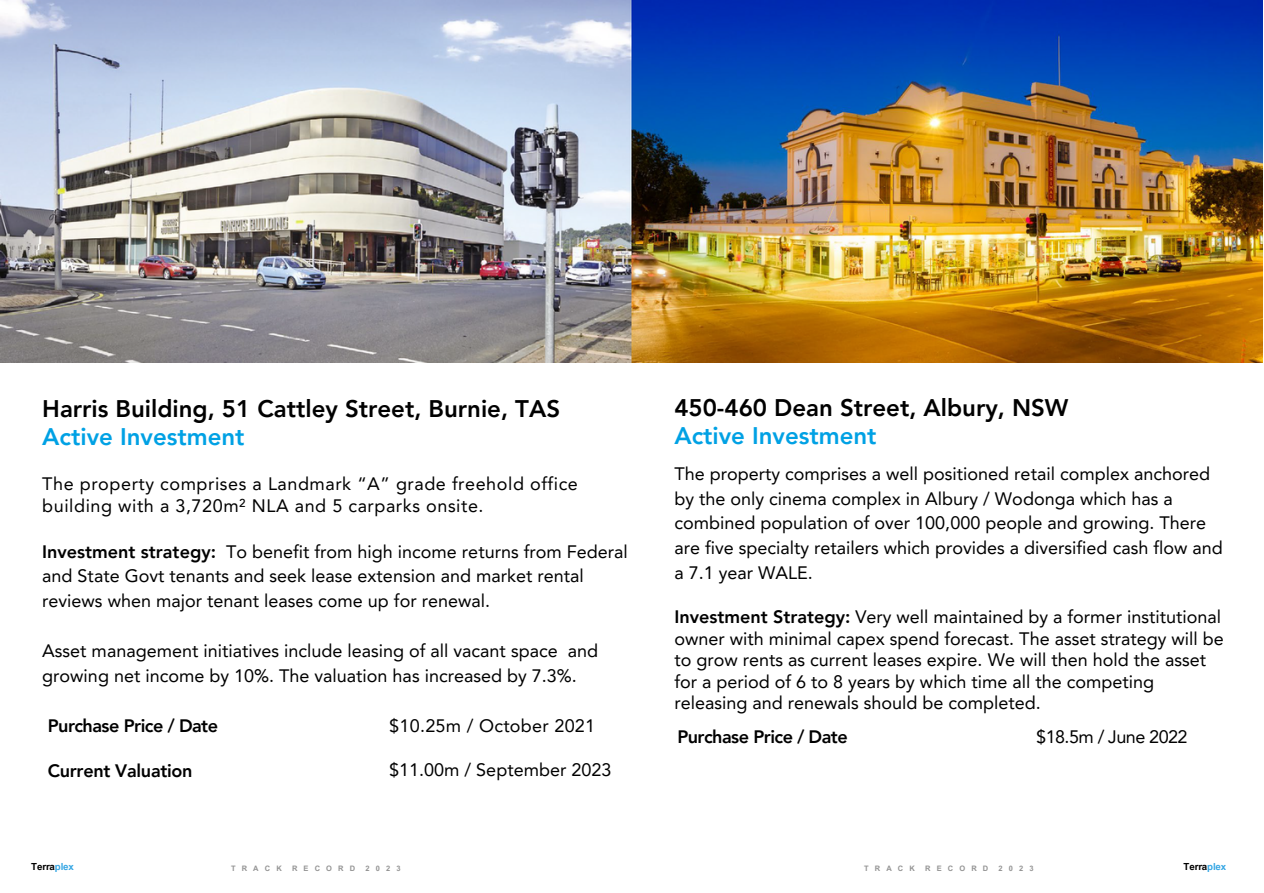
<style>
.page{position:relative;width:1264px;height:893px;background:#fff}
.page>*{position:absolute;margin:0;border:0;box-sizing:border-box;transform-origin:0 0}
.t1{font:800 24px "Avenir LT Pro";color:#000}
.t2{font:800 24px "Avenir LT Pro";color:#00a1e4}
.t3{font:18px/24.8px "Avenir LT Pro";color:#000}
.t4{font:18px/21.3px "Avenir LT Pro";letter-spacing:.03em;color:#000}
.t5{font:800 18px "Avenir LT Pro";letter-spacing:-.03em;color:#000}
.t6{font:18px "Avenir LT Pro";letter-spacing:-.03em;color:#000}
.t7{font:700 9.75px "Arial MT Pro";letter-spacing:-.015em;color:#000}
.t8{font:700 7.5px "Arial MT Pro";letter-spacing:.82em;color:#939393}
.s1{font-weight:800}
.s2{color:#37a7e4}
</style>
<div class="page">
<img style="left:0;top:0;width:1262px;height:362px">
<p class="t1" style="left:42px;top:399px;width:519px">Harris Building, 51 Cattley Street, Burnie, TAS</p>
<p class="t2" style="left:42px;top:427px;width:204px">Active Investment</p>
<p class="t4" style="left:42px;top:475px;width:537px">The property comprises a Landmark “A” grade freehold office building with a 3,720m² NLA and 5 carparks onsite.</p>
<p class="t3" style="left:42px;top:540px;width:587px"><span class="s1">Investment strategy:</span> To benefit from high income returns from Federal and State Govt tenants and seek lease extension and market rental reviews when major tenant leases come up for renewal.</p>
<p class="t3" style="left:42px;top:639px;width:557px">Asset management initiatives include leasing of all vacant space and growing net income by 10%. The valuation has increased by 7.3%.</p>
<p class="t5" style="left:48px;top:718px;width:172px">Purchase Price / Date</p>
<p class="t3" style="left:389px;top:714px;width:207px">$10.25m / October 2021</p>
<p class="t5" style="left:48px;top:762px;width:146px">Current Valuation</p>
<p class="t3" style="left:389px;top:758px;width:224px">$11.00m / September 2023</p>
<p class="t1" style="left:674px;top:398px;width:396px">450-460 Dean Street, Albury, NSW</p>
<p class="t2" style="left:674px;top:426px;width:204px">Active Investment</p>
<p class="t3" style="left:674px;top:462px;width:550px">The property comprises a well positioned retail complex anchored by the only cinema complex in Albury / Wodonga which has a combined population of over 100,000 people and growing. There are five specialty retailers which provides a diversified cash flow and a 7.1 year WALE.</p>
<p class="t3" style="left:674px;top:607px;width:551px;line-height:21.3px"><span class="s1">Investment Strategy:</span> Very well maintained by a former institutional owner with minimal capex spend forecast. The asset strategy will be to grow rents as current leases expire. We will then hold the asset for a period of 6 to 8 years by which time all the competing releasing and renewals should be completed.</p>
<p class="t5" style="left:677px;top:729px;width:172px">Purchase Price / Date</p>
<p class="t6" style="left:1036px;top:729px;width:153px">$18.5m / June 2022</p>
<p class="t7" style="left:31px;top:862px;width:44px">Terra<span class="s2">plex</span></p>
<p class="t8" style="left:231px;top:864px;width:52px">TRACK</p>
<p class="t8" style="left:292px;top:864px;width:65px">RECORD</p>
<p class="t8" style="left:365px;top:864px;width:37px">2023</p>
<p class="t8" style="left:864px;top:864px;width:52px">TRACK</p>
<p class="t8" style="left:925px;top:864px;width:65px">RECORD</p>
<p class="t8" style="left:998px;top:864px;width:37px">2023</p>
<p class="t7" style="left:1183px;top:862px;width:44px">Terra<span class="s2">plex</span></p>
</div>
